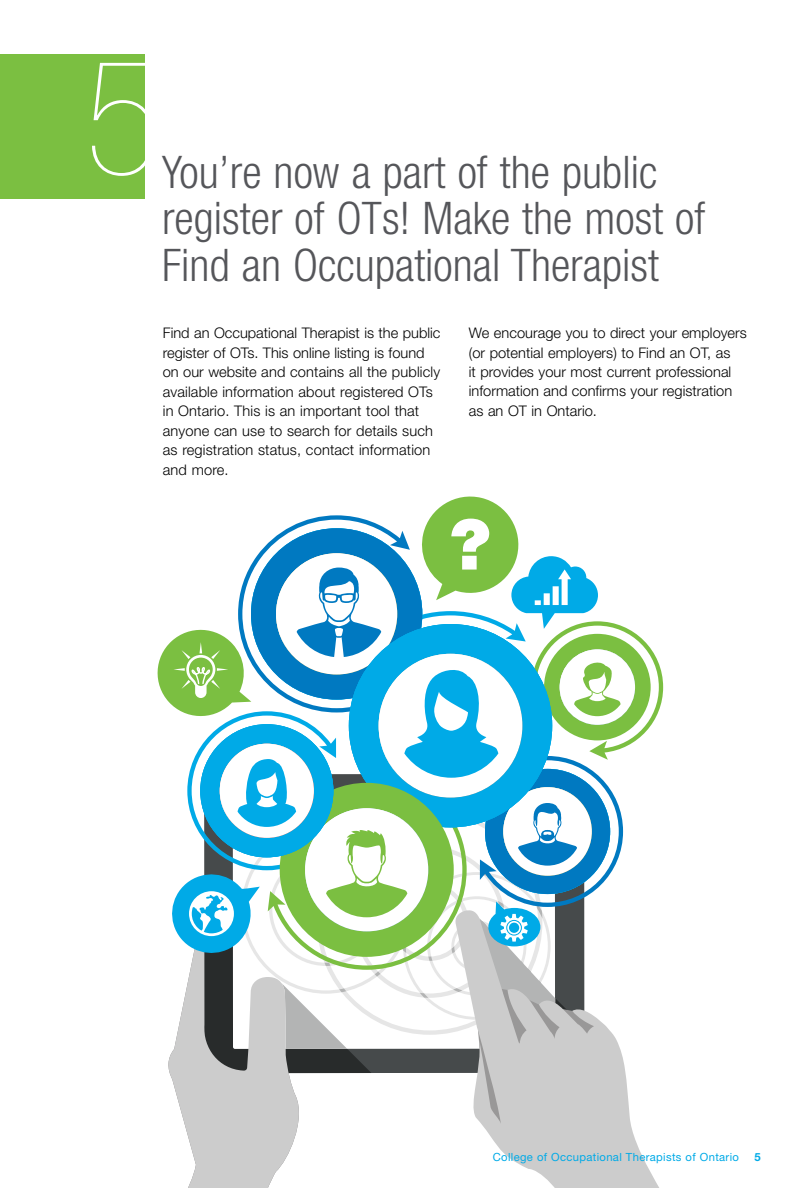
<style>
.page{position:relative;width:810px;height:1188px;background:#fff}
.page>*{position:absolute;margin:0;border:0;box-sizing:border-box;transform-origin:0 0}
.t1{font:200 condensed 159.6px "Helvetica Neue LT Std";color:#fff}
.t2{font:300 condensed 45px/46.5px "Helvetica Neue LT Std";color:#55565a}
.t3{font:300 14.7px/19.5px "Helvetica Neue LT Std";color:#000}
.t4{font:11.25px "Helvetica Neue";letter-spacing:.03em;color:#00aae7}
.t5{font:700 11.25px "Helvetica Neue LT Std";color:#00aae7}
</style>
<div class="page">
<svg style="left:485px;top:1128px;width:174px;height:60px;fill:#ccc"></svg>
<svg style="left:185px;top:1128px;width:113px;height:60px;fill:#ccc"></svg>
<svg style="left:158px;top:497px;width:505px;height:631px"></svg>
<div style="left:0;top:54px;width:145px;height:145px;background:#7bbf41"></div>
<h1 class="t1" style="left:85px;top:31px;width:78px">5</h1>
<h2 class="t2" style="left:162px;top:148px;width:545px">You’re now a part of the public register of OTs! Make the most of<br>Find an Occupational Therapist</h2>
<p class="t3" style="left:163px;top:323px;width:279px">Find an Occupational Therapist is the public register of OTs. This online listing is found on our website and contains all the publicly available information about registered OTs in Ontario. This is an important tool that anyone can use to search for details such as registration status, contact information and more.</p>
<p class="t3" style="left:469px;top:323px;width:280px">We encourage you to direct your employers (or potential employers) to Find an OT, as<br>it provides your most current professional information and confirms your registration as an OT in Ontario.</p>
<p class="t4" style="left:493px;top:1150px;width:248px">College of Occupational Therapists of Ontario</p>
<p class="t5" style="left:754px;top:1150px;width:8px">5</p>
</div>
